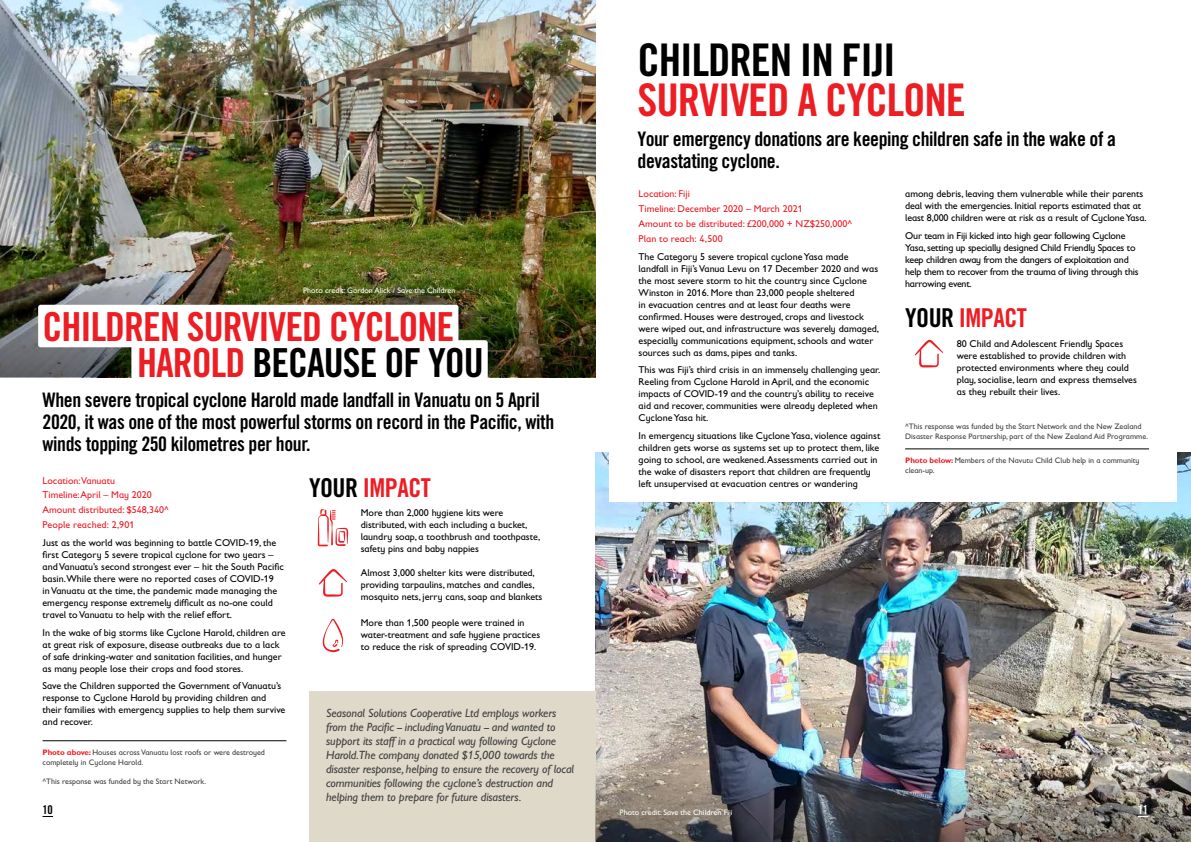
<style>
.page{position:relative;width:1191px;height:842px;background:#fff}
.page>*{position:absolute;margin:0;border:0;box-sizing:border-box;transform-origin:0 0}
.t1{font:45px "Trade Gothic Bold Cond Twenty";letter-spacing:-.025em;color:#ed1d24}
.t2{font:45px "Trade Gothic Bold Cond Twenty";letter-spacing:-.025em;color:#000}
.t3{font:40px/36px "Trade Gothic Bold Cond Twenty";letter-spacing:-.025em;color:#ed1d24}
.t4{font:26px "Trade Gothic Bold Cond Twenty";letter-spacing:-.02em;color:#ed1d24}
.t5{font:20px/22px "Trade Gothic Bold Cond Twenty";letter-spacing:-.02em;color:#000}
.t6{font:italic 12px/14px "Gill Sans Infant Std";letter-spacing:-.01em;color:#414042}
.t7{font:12px "Trade Gothic Bold Cond Twenty";color:#000}
.t8{font:12px "Trade Gothic Bold Cond Twenty";color:#fff}
.t9{font:10px/12px "Gill Sans Infant Std";color:#000}
.t10{font:10px/12px "Gill Sans Infant Std";letter-spacing:-.02em;color:#000}
.t11{font:10px/14.8px "Gill Sans Infant Std";color:#ed1d24}
.t12{font:8px/10px "Gill Sans Infant Std";color:#414042}
.t13{font:8px "Gill Sans Infant Std";color:#fff}
.s1{color:#000}
.s2{font-weight:700;color:#ed1d24}
.s3{font-style:normal;font-size:10px;color:#000}
</style>
<div class="page">
<img style="left:0;top:0;width:595px;height:268px">
<hr style="left:43px;top:740px;width:243px;height:1px;background:#000">
<svg style="left:318px;top:509px;width:30px;height:37px"></svg>
<svg style="left:318px;top:569px;width:29px;height:28px"></svg>
<svg style="left:323px;top:619px;width:20px;height:33px"></svg>
<img style="left:595px;top:452px;width:596px;height:262px">
<img style="left:0;top:268px;width:595px;height:109px">
<div style="left:38px;top:305px;width:420px;height:42px;background:#fff;border-radius:3px"></div>
<div style="left:309px;top:692px;width:286px;height:150px;background:#ded9c9"></div>
<div style="left:131px;top:340px;width:357px;height:49px;background:#fff;border-radius:3px"></div>
<img style="left:595px;top:714px;width:596px;height:128px">
<div style="left:609px;top:437px;width:567px;height:65px;background:#fff"></div>
<hr style="left:905px;top:449px;width:244px;height:1px;background:#000">
<svg style="left:914px;top:340px;width:29px;height:27px"></svg>
<h1 class="t2" style="left:637px;top:32px;width:260px">CHILDREN IN FIJI</h1>
<h1 class="t1" style="left:637px;top:72px;width:330px">SURVIVED A CYCLONE</h1>
<h3 class="t5" style="left:637px;top:128px;width:480px">Your emergency donations are keeping children safe in the wake of a devastating cyclone.</h3>
<p class="t11" style="left:638px;top:187px;width:215px">Location: Fiji<br>Timeline: December 2020 – March 2021<br>Amount to be distributed: £200,000 + NZ$250,000^<br>Plan to reach: 4,500</p>
<p class="t9" style="left:638px;top:250px;width:242px">The Category 5 severe tropical cyclone Yasa made landfall in Fiji’s Vanua Levu on 17 December 2020 and was the most severe storm to hit the country since Cyclone Winston in 2016. More than 23,000 people sheltered<br>in evacuation centres and at least four deaths were confirmed. Houses were destroyed, crops and livestock were wiped out, and infrastructure was severely damaged, especially communications equipment, schools and water sources such as dams, pipes and tanks.</p>
<p class="t9" style="left:638px;top:364px;width:243px">This was Fiji’s third crisis in an immensely challenging year.<br>Reeling from Cyclone Harold in April, and the economic impacts of COVID-19 and the country’s ability to receive aid and recover, communities were already depleted when Cyclone Yasa hit.</p>
<p class="t9" style="left:638px;top:430px;width:243px">In emergency situations like Cyclone Yasa, violence against children gets worse as systems set up to protect them, like going to school, are weakened. Assessments carried out in the wake of disasters report that children are frequently left unsupervised at evacuation centres or wandering</p>
<p class="t9" style="left:905px;top:188px;width:243px">among debris, leaving them vulnerable while their parents deal with the emergencies. Initial reports estimated that at least 8,000 children were at risk as a result of Cyclone Yasa.</p>
<p class="t10" style="left:905px;top:230px;width:235px">Our team in Fiji kicked into high gear following Cyclone Yasa, setting up specially designed Child Friendly Spaces to keep children away from the dangers of exploitation and help them to recover from the trauma of living through this harrowing event.</p>
<h3 class="t4" style="left:905px;top:302px;width:123px"><span class="s1">YOUR</span> IMPACT</h3>
<p class="t9" style="left:957px;top:337px;width:181px">80 Child and Adolescent Friendly Spaces were established to provide children with protected environments where they could play, socialise, learn and express themselves as they rebuilt their lives.</p>
<p class="t12" style="left:905px;top:421px;width:244px">^This response was funded by the Start Network and the New Zealand<br>Disaster Response Partnership, part of the New Zealand Aid Programme.</p>
<p class="t12" style="left:905px;top:455px;width:236px"><span class="s2">Photo below:</span> Members of the Navutu Child Club help in a community clean-up.</p>
<p class="t13" style="left:303px;top:286px;width:154px">Photo credit: Gordon Alick / Save the Children</p>
<h2 class="t3" style="left:137px;top:308px;width:348px;text-indent:-95px">CHILDREN SURVIVED CYCLONE<br>HAROLD <span class="s1">BECAUSE OF YOU</span></h2>
<h3 class="t5" style="left:43px;top:389px;width:513px">When severe tropical cyclone Harold made landfall in Vanuatu on 5 April<br>2020, it was one of the most powerful storms on record in the Pacific, with winds topping 250 kilometres per hour.</h3>
<p class="t11" style="left:43px;top:473px;width:128px">Location:Vanuatu<br>Timeline: April – May 2020<br>Amount distributed: $548,340^<br>People reached: 2,901</p>
<p class="t9" style="left:43px;top:536px;width:243px">Just as the world was beginning to battle COVID-19, the first Category 5 severe tropical cyclone for two years – and Vanuatu’s second strongest ever – hit the South Pacific basin.While there were no reported cases of COVID-19<br>in Vanuatu at the time, the pandemic made managing the emergency response extremely difficult as no-one could travel to Vanuatu to help with the relief effort.</p>
<p class="t9" style="left:43px;top:626px;width:244px">In the wake of big storms like Cyclone Harold, children are at great risk of exposure, disease outbreaks due to a lack of safe drinking-water and sanitation facilities, and hunger as many people lose their crops and food stores.</p>
<p class="t9" style="left:43px;top:680px;width:244px">Save the Children supported the Government of Vanuatu’s response to Cyclone Harold by providing children and their families with emergency supplies to help them survive and recover.</p>
<p class="t12" style="left:43px;top:747px;width:224px"><span class="s2">Photo above:</span> Houses across Vanuatu lost roofs or were destroyed completely in Cyclone Harold.</p>
<p class="t12" style="left:43px;top:776px;width:165px">^This response was funded by the Start Network.</p>
<h3 class="t4" style="left:309px;top:472px;width:123px"><span class="s1">YOUR</span> IMPACT</h3>
<p class="t9" style="left:361px;top:507px;width:181px">More than 2,000 hygiene kits were distributed, with each including a bucket, laundry soap, a toothbrush and toothpaste, safety pins and baby nappies</p>
<p class="t9" style="left:361px;top:566px;width:183px">Almost 3,000 shelter kits were distributed, providing tarpaulins, matches and candles, mosquito nets, jerry cans, soap and blankets</p>
<p class="t9" style="left:361px;top:616px;width:181px">More than 1,500 people were trained in water-treatment and safe hygiene practices to reduce the risk of spreading COVID-19.</p>
<p class="t6" style="left:326px;top:706px;width:249px">Seasonal Solutions Cooperative Ltd employs workers from the Pacific <span class="s3">–</span> including Vanuatu <span class="s3">–</span> and wanted to support its staff in a practical way following Cyclone Harold.The company donated $15,000 towards the disaster response, helping to ensure the recovery of local communities following the cyclone’s destruction and helping them to prepare for future disasters.</p>
<p class="t7" style="left:43px;top:803px;width:12px">10</p>
<p class="t8" style="left:1137px;top:803px;width:12px">11</p>
<p class="t13" style="left:619px;top:808px;width:115px">Photo credit: Save the Children Fiji</p>
</div>
